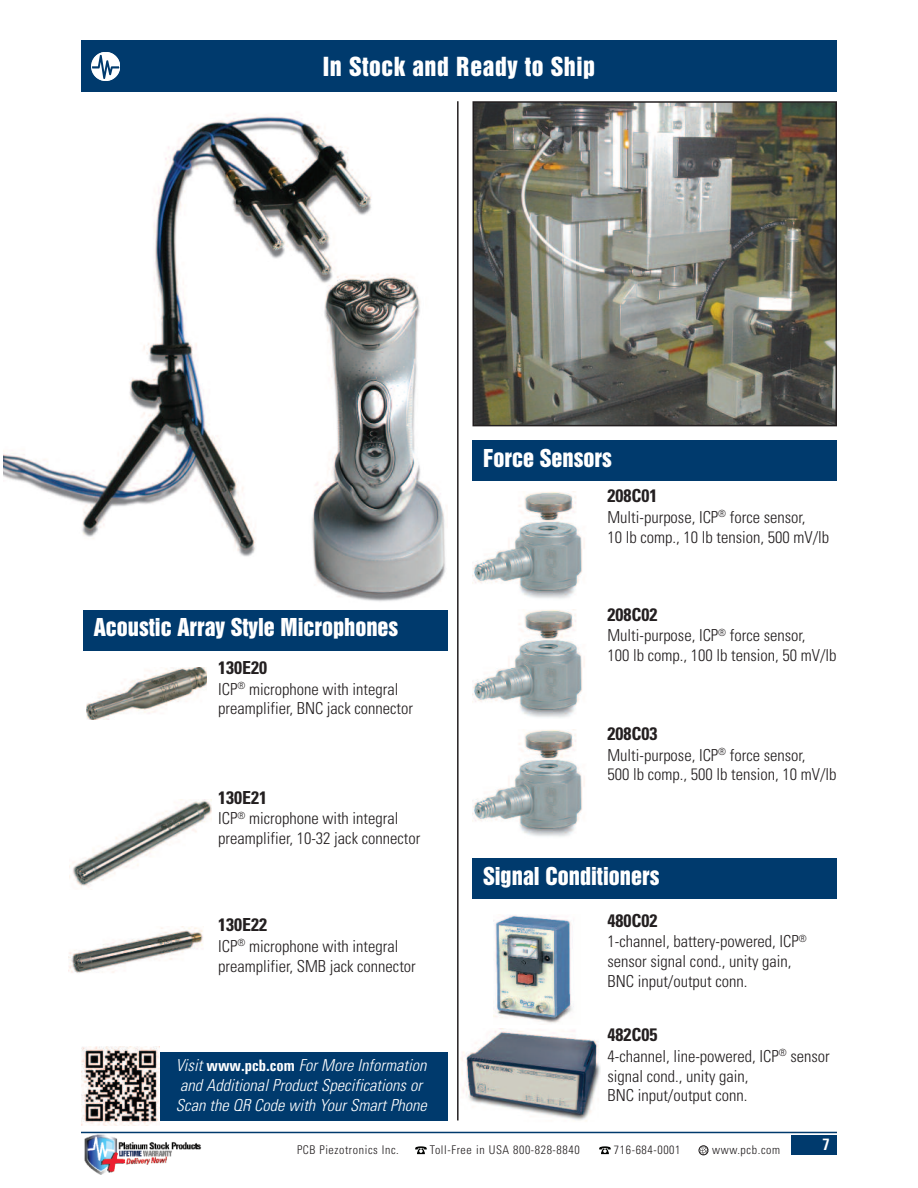
<style>
.page{position:relative;width:918px;height:1188px;background:#fff}
.page>*{position:absolute;margin:0;border:0;box-sizing:border-box;transform-origin:0 0}
.t1{font:24px "Swiss 921 BT Regular A";letter-spacing:.025em;color:#fff}
.t2{font:22.5px "Swiss 921 BT Regular A";color:#fff}
.t3{font:700 condensed 18px "Univers";color:#231f20}
.t4{font:300 condensed 16.5px/19.8px "Univers";color:#231f20}
.t5{font:italic 300 condensed 16.5px/19.8px "Univers";letter-spacing:.005em;color:#fff}
.t6{font:16.5px "Univers Condensed Bold TT";color:#fff}
.t7{font:300 condensed 12px "Univers";letter-spacing:.05em;color:#231f20}
.s1{font-family:"Univers Condensed Bold TT";font-weight:400;font-style:normal;font-stretch:normal}
</style>
<div class="page">
<div style="left:81px;top:40px;width:756px;height:52px;background:#003a6d"></div>
<svg style="left:91px;top:52px;width:29px;height:29px"></svg>
<div style="left:91px;top:52px;width:29px;height:29px;border:1px solid #fff;border-radius:14px"></div>
<div style="left:472px;top:441px;width:365px;height:40px;background:#003a6d"></div>
<img style="left:472px;top:491px;width:113px;height:108px">
<img style="left:472px;top:610px;width:113px;height:108px">
<img style="left:472px;top:729px;width:113px;height:108px">
<img style="left:472px;top:101px;width:365px;height:326px">
<hr style="left:457px;top:101px;width:2px;height:1020px;background:#231f20">
<img style="left:81px;top:1131px;width:124px;height:44px">
<img style="left:494px;top:915px;width:80px;height:108px">
<img style="left:460px;top:1029px;width:141px;height:92px">
<div style="left:472px;top:858px;width:365px;height:41px;background:#003a6d"></div>
<img style="left:86px;top:667px;width:120px;height:52px">
<img style="left:72px;top:800px;width:140px;height:90px">
<img style="left:68px;top:927px;width:135px;height:46px">
<div style="left:83px;top:610px;width:365px;height:41px;background:#003a6d"></div>
<img style="left:3px;top:113px;width:443px;height:489px">
<div style="left:156px;top:1052px;width:292px;height:69px;background:#003a6d"></div>
<img style="left:81px;top:1046px;width:79px;height:79px">
<div style="left:792px;top:1135px;width:45px;height:19px;background:#003a6d"></div>
<hr style="left:81px;top:1132px;width:756px;height:1px;background:#003a6d">
<svg style="left:699px;top:1146px;width:9px;height:9px"></svg>
<svg style="left:599px;top:1146px;width:12px;height:8px"></svg>
<svg style="left:415px;top:1146px;width:12px;height:8px"></svg>
<h1 class="t1" style="left:323px;top:57px;width:274px">In Stock and Ready to Ship</h1>
<h2 class="t2" style="left:483px;top:449px;width:130px">Force Sensors</h2>
<h2 class="t2" style="left:94px;top:618px;width:306px">Acoustic Array Style Microphones</h2>
<p class="t3" style="left:218px;top:661px;width:50px">130E20</p>
<p class="t4" style="left:218px;top:680px;width:196px">ICP<sup>®</sup> microphone with integral preamplifier, BNC jack connector</p>
<p class="t3" style="left:218px;top:791px;width:50px">130E21</p>
<p class="t4" style="left:218px;top:810px;width:204px">ICP<sup>®</sup> microphone with integral preamplifier, 10-32 jack connector</p>
<p class="t3" style="left:608px;top:489px;width:51px">208C01</p>
<p class="t4" style="left:607px;top:509px;width:223px">Multi-purpose, ICP<sup>®</sup> force sensor,<br>10 lb comp., 10 lb tension, 500 mV/lb</p>
<p class="t3" style="left:608px;top:608px;width:51px">208C02</p>
<p class="t4" style="left:607px;top:627px;width:230px">Multi-purpose, ICP<sup>®</sup> force sensor,<br>100 lb comp., 100 lb tension, 50 mV/lb</p>
<p class="t3" style="left:608px;top:727px;width:51px">208C03</p>
<p class="t4" style="left:607px;top:746px;width:230px">Multi-purpose, ICP<sup>®</sup> force sensor,<br>500 lb comp., 500 lb tension, 10 mV/lb</p>
<h2 class="t2" style="left:483px;top:867px;width:178px">Signal Conditioners</h2>
<p class="t3" style="left:608px;top:914px;width:51px">480C02</p>
<p class="t4" style="left:608px;top:933px;width:201px">1-channel, battery-powered, ICP<sup>® </sup>sensor signal cond., unity gain,<br>BNC input/output conn.</p>
<p class="t3" style="left:608px;top:1028px;width:51px">482C05</p>
<p class="t4" style="left:608px;top:1048px;width:224px">4-channel, line-powered, ICP<sup>®</sup> sensor signal cond., unity gain,<br>BNC input/output conn.</p>
<p class="t3" style="left:218px;top:918px;width:50px">130E22</p>
<p class="t4" style="left:218px;top:938px;width:199px">ICP<sup>®</sup> microphone with integral preamplifier, SMB jack connector</p>
<p class="t5" style="left:176px;top:1057px;width:253px">Visit <span class="s1">www.pcb.com</span> For More Information and Additional Product Specifications or<br>Scan the QR Code with Your Smart Phone</p>
<p class="t7" style="left:297px;top:1145px;width:103px">PCB Piezotronics Inc.</p>
<p class="t7" style="left:430px;top:1145px;width:151px">Toll-Free in USA 800-828-8840</p>
<p class="t7" style="left:614px;top:1145px;width:68px">716-684-0001</p>
<p class="t7" style="left:712px;top:1145px;width:70px">www.pcb.com</p>
<p class="t6" style="left:822px;top:1135px;width:9px">7</p>
</div>
